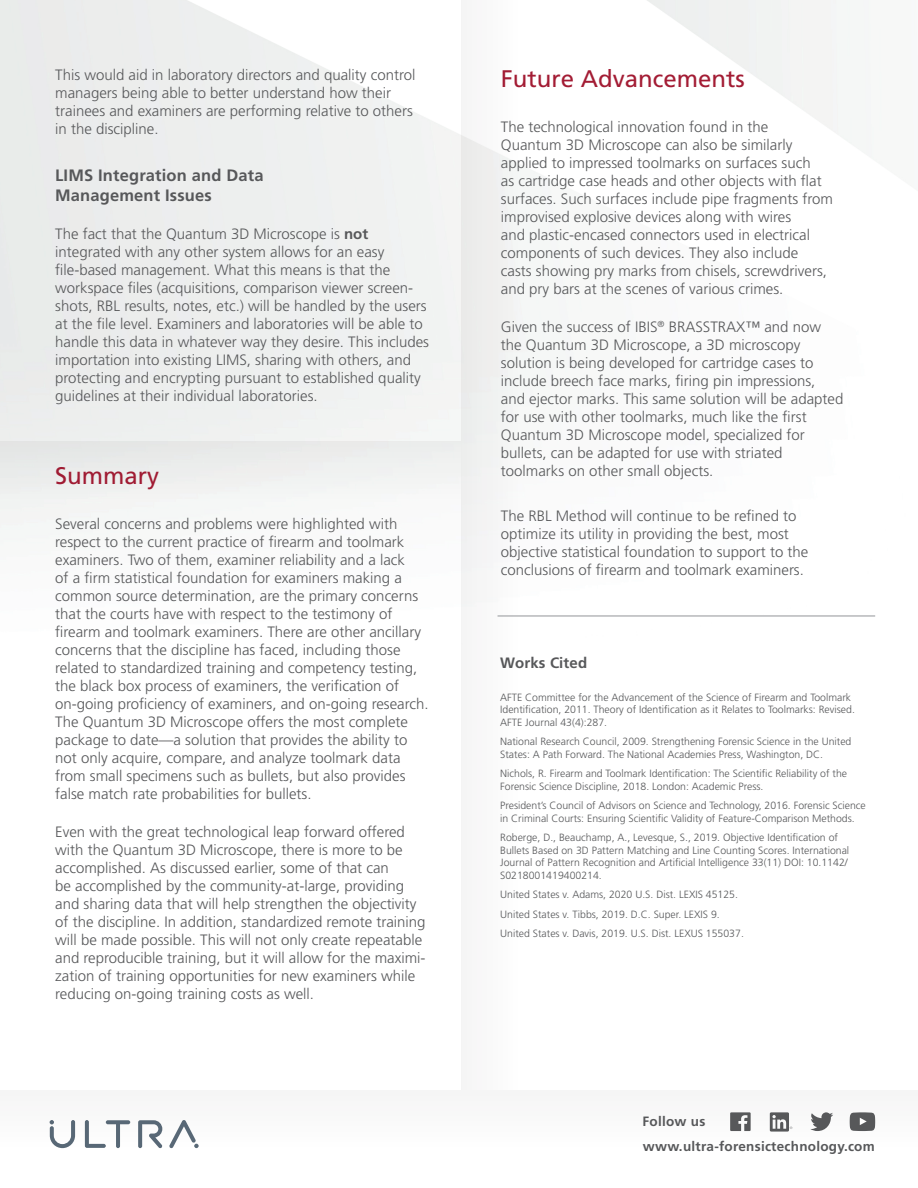
<style>
.page{position:relative;width:918px;height:1188px;background:#fff}
.page>*{position:absolute;margin:0;border:0;box-sizing:border-box;transform-origin:0 0}
.t1{font:24px "Frutiger LT Std";color:#a31c34}
.t2{font:700 16.5px/19.8px "Frutiger LT Std";letter-spacing:.01em;color:#57585a}
.t3{font:300 15px/18px "Frutiger LT Std";color:#57585a}
.t4{font:700 15px "Frutiger LT Std";letter-spacing:.01em;color:#57585a}
.t5{font:700 13.5px "Frutiger LT Std";letter-spacing:.02em;color:#57585a}
.t6{font:300 10.5px/12.6px "Frutiger LT Std";color:#57585a}
.s1{font-weight:700}
</style>
<div class="page">
<div style="left:0;top:1090px;width:918px;height:61px;background:#f9f9f9"></div>
<div style="left:461px;top:0;width:62px;height:1090px;background:#f7f7f7"></div>
<hr style="left:498px;top:616px;width:377px;height:1px;background:#939598">
<div style="left:0;top:442px;width:461px;height:61px;background:#eeefee"></div>
<svg style="left:730px;top:1112px;width:21px;height:19px"></svg>
<svg style="left:810px;top:1112px;width:23px;height:19px"></svg>
<svg style="left:770px;top:1112px;width:22px;height:20px"></svg>
<svg style="left:850px;top:1112px;width:25px;height:19px"></svg>
<svg style="left:138px;top:1120px;width:24px;height:28px"></svg>
<svg style="left:85px;top:1120px;width:45px;height:28px"></svg>
<svg style="left:50px;top:1120px;width:25px;height:28px"></svg>
<svg style="left:169px;top:1120px;width:30px;height:28px"></svg>
<p class="t3" style="left:55px;top:66px;width:362px">This would aid in laboratory directors and quality control managers being able to better understand how their trainees and examiners are performing relative to others in the discipline.</p>
<p class="t2" style="left:55px;top:166px;width:210px">LIMS Integration and Data<br>Management Issues</p>
<p class="t3" style="left:55px;top:225px;width:375px">The fact that the Quantum 3D Microscope is <span class="s1">not </span>integrated with any other system allows for an easy file-based management. What this means is that the workspace files (acquisitions, comparison viewer screen&shy;shots, RBL results, notes, etc.) will be handled by the users at the file level. Examiners and laboratories will be able to handle this data in whatever way they desire. This includes importation into existing LIMS, sharing with others, and protecting and encrypting pursuant to established quality guidelines at their individual laboratories.</p>
<h1 class="t1" style="left:55px;top:461px;width:106px">Summary</h1>
<p class="t3" style="left:55px;top:515px;width:375px">Several concerns and problems were highlighted with respect to the current practice of firearm and toolmark examiners. Two of them, examiner reliability and a lack<br>of a firm statistical foundation for examiners making a common source determination, are the primary concerns that the courts have with respect to the testimony of firearm and toolmark examiners. There are other ancillary concerns that the discipline has faced, including those related to standardized training and competency testing, the black box process of examiners, the verification of on-going proficiency of examiners, and on-going research.<br>The Quantum 3D Microscope offers the most complete package to date—a solution that provides the ability to not only acquire, compare, and analyze toolmark data from small specimens such as bullets, but also provides false match rate probabilities for bullets.</p>
<p class="t3" style="left:55px;top:823px;width:372px">Even with the great technological leap forward offered with the Quantum 3D Microscope, there is more to be accomplished. As discussed earlier, some of that can<br>be accomplished by the community-at-large, providing and sharing data that will help strengthen the objectivity of the discipline. In addition, standardized remote training will be made possible. This will not only create repeatable and reproducible training, but it will allow for the maximi&shy;zation of training opportunities for new examiners while reducing on-going training costs as well.</p>
<h1 class="t1" style="left:501px;top:65px;width:246px">Future Advancements</h1>
<p class="t3" style="left:501px;top:118px;width:334px">The technological innovation found in the<br>Quantum 3D Microscope can also be similarly applied to impressed toolmarks on surfaces such<br>as cartridge case heads and other objects with flat surfaces. Such surfaces include pipe fragments from improvised explosive devices along with wires<br>and plastic-encased connectors used in electrical components of such devices. They also include<br>casts showing pry marks from chisels, screwdrivers, and pry bars at the scenes of various crimes.</p>
<p class="t3" style="left:501px;top:318px;width:344px">Given the success of IBIS<sup>®</sup> BRASSTRAX™ and now the Quantum 3D Microscope, a 3D microscopy solution is being developed for cartridge cases to include breech face marks, firing pin impressions,<br>and ejector marks. This same solution will be adapted for use with other toolmarks, much like the first Quantum 3D Microscope model, specialized for bullets, can be adapted for use with striated toolmarks on other small objects.</p>
<p class="t3" style="left:501px;top:507px;width:309px">The RBL Method will continue to be refined to optimize its utility in providing the best, most objective statistical foundation to support to the conclusions of firearm and toolmark examiners.</p>
<p class="t4" style="left:500px;top:654px;width:89px">Works Cited</p>
<p class="t6" style="left:500px;top:691px;width:356px">AFTE Committee for the Advancement of the Science of Firearm and Toolmark<br>Identification, 2011. Theory of Identification as it Relates to Toolmarks: Revised.<br>AFTE Journal 43(4):287.</p>
<p class="t6" style="left:500px;top:736px;width:353px">National Research Council, 2009. Strengthening Forensic Science in the United<br>States: A Path Forward. The National Academies Press, Washington, DC.</p>
<p class="t6" style="left:500px;top:767px;width:348px">Nichols, R. Firearm and Toolmark Identification: The Scientific Reliability of the<br>Forensic Science Discipline, 2018. London: Academic Press.</p>
<p class="t6" style="left:500px;top:799px;width:367px">President’s Council of Advisors on Science and Technology, 2016. Forensic Science in Criminal Courts: Ensuring Scientific Validity of Feature-Comparison Methods.</p>
<p class="t6" style="left:500px;top:831px;width:351px">Roberge, D., Beauchamp, A., Levesque, S., 2019. Objective Identification of Bullets Based on 3D Pattern Matching and Line Counting Scores. International Journal of Pattern Recognition and Artificial Intelligence 33(11) DOI: 10.1142/ S0218001419400214.</p>
<p class="t6" style="left:500px;top:885px;width:245px;line-height:19.4px">United States v. Adams, 2020 U.S. Dist. LEXIS 45125.<br>United States v. Tibbs, 2019. D.C. Super. LEXIS 9.<br>United States v. Davis, 2019. U.S. Dist. LEXUS 155037.</p>
<p class="t5" style="left:643px;top:1113px;width:64px">Follow us</p>
<p class="t5" style="left:643px;top:1139px;width:233px">www.ultra-forensictechnology.com</p>
</div>
